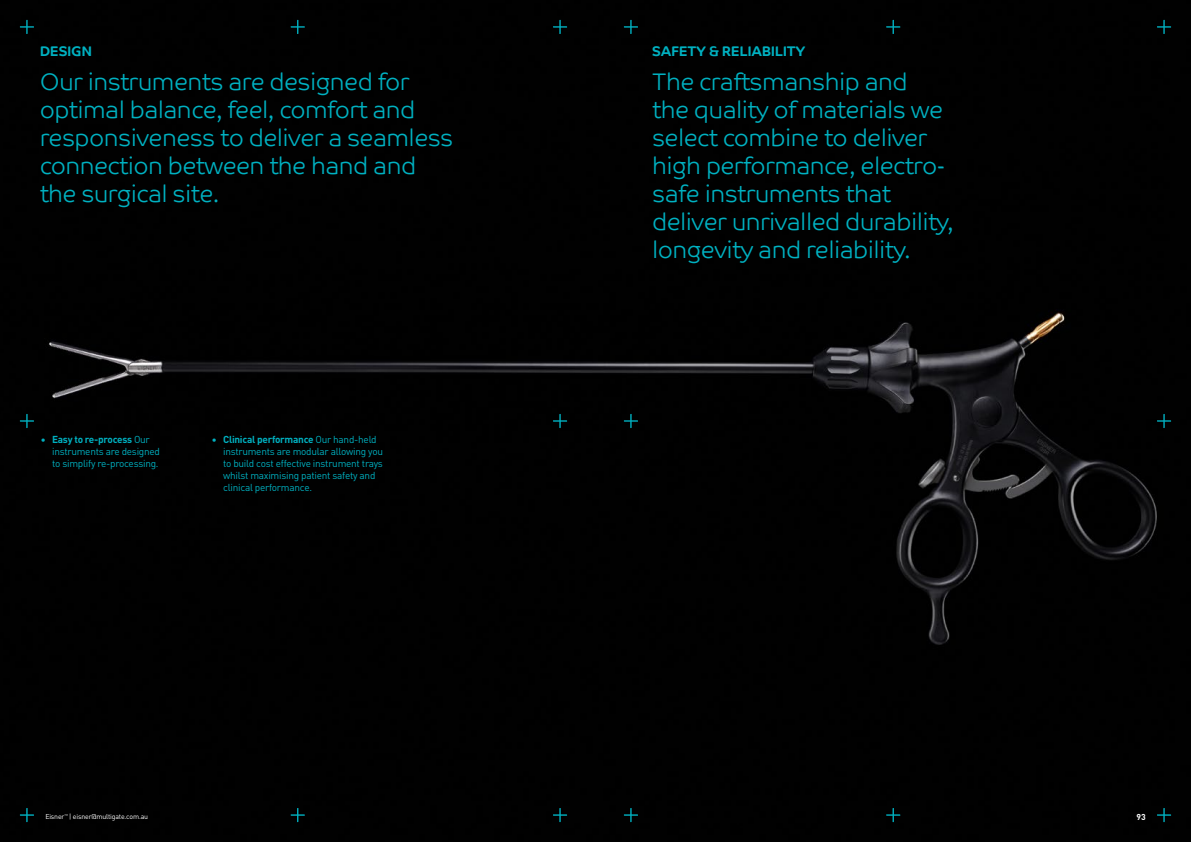
<style>
.page{position:relative;width:1191px;height:842px;background:#010101}
.page>*{position:absolute;margin:0;border:0;box-sizing:border-box;transform-origin:0 0}
.t1{font:300 24px/28px "Co Text";letter-spacing:-.025em;color:#00b1c1}
.t2{font:700 14px "Co Text";letter-spacing:-.025em;color:#00b1c1}
.t3{font:10px/12px "DIN Pro";letter-spacing:-.025em;color:#00b1c1}
.t4{font:700 8.5px "DIN Pro";color:#fff}
.t5{font:7px "DIN Pro";letter-spacing:-.025em;color:#fff}
.s1{font-weight:700}
</style>
<div class="page">
<svg style="left:624px;top:20px;width:14px;height:14px"></svg>
<svg style="left:624px;top:808px;width:14px;height:14px"></svg>
<svg style="left:20px;top:20px;width:14px;height:14px"></svg>
<svg style="left:20px;top:808px;width:14px;height:14px"></svg>
<svg style="left:1157px;top:20px;width:14px;height:14px"></svg>
<svg style="left:1157px;top:808px;width:14px;height:14px"></svg>
<svg style="left:553px;top:20px;width:14px;height:14px"></svg>
<svg style="left:553px;top:808px;width:14px;height:14px"></svg>
<svg style="left:886px;top:808px;width:14px;height:14px"></svg>
<svg style="left:291px;top:20px;width:14px;height:14px"></svg>
<svg style="left:291px;top:808px;width:14px;height:14px"></svg>
<svg style="left:624px;top:414px;width:14px;height:14px"></svg>
<svg style="left:20px;top:414px;width:14px;height:14px"></svg>
<svg style="left:1157px;top:414px;width:14px;height:14px"></svg>
<svg style="left:553px;top:414px;width:14px;height:14px"></svg>
<svg style="left:886px;top:20px;width:14px;height:14px"></svg>
<p class="t2" style="left:40px;top:43px;width:54px">DESIGN</p>
<p class="t1" style="left:40px;top:68px;width:415px">Our instruments are designed for optimal balance, feel, comfort and responsiveness to deliver a seamless connection between the hand and the surgical site.</p>
<p class="t3" style="left:52px;top:433px;width:109px;text-indent:-11px"><span class="s1">• Easy to re-process</span> Our instruments are designed to simplify re-processing.</p>
<p class="t3" style="left:223px;top:433px;width:161px;text-indent:-11px"><span class="s1">• Clinical performance</span> Our hand-held instruments are modular allowing you to build cost effective instrument trays whilst maximising patient safety and clinical performance.</p>
<p class="t2" style="left:652px;top:43px;width:155px">SAFETY &amp; RELIABILITY</p>
<p class="t1" style="left:652px;top:68px;width:303px">The craftsmanship and<br>the quality of materials we select combine to deliver high performance, electro&shy;safe instruments that deliver unrivalled durability, longevity and reliability.</p>
<p class="t5" style="left:45px;top:811px;width:104px">Eisner<sup>™</sup> | eisner@multigate.com.au</p>
<p class="t4" style="left:1136px;top:810px;width:11px">93</p>
</div>
